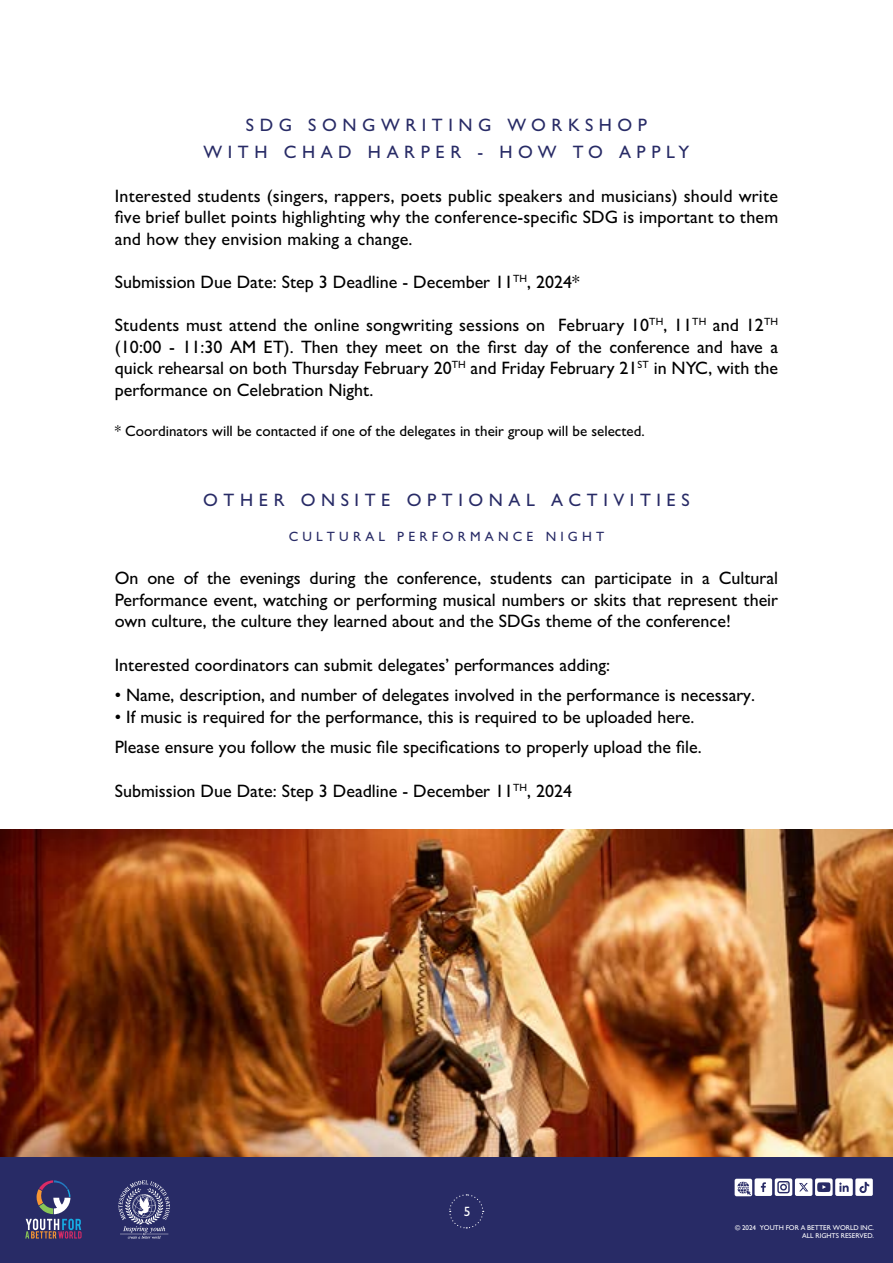
<style>
.page{position:relative;width:893px;height:1263px;background:#fff}
.page>*{position:absolute;margin:0;border:0;box-sizing:border-box;transform-origin:0 0}
.t1{font:500 18px/21.6px "Gill Sans";color:#000}
.t2{font:500 18px "Gill Sans";letter-spacing:.31em;color:#282b66}
.t3{font:500 15px "Gill Sans";color:#000}
.t4{font:500 13.5px "Gill Sans";letter-spacing:.31em;color:#282b66}
.t5{font:500 13.5px "Gill Sans";color:#fff}
.t6{font:500 10.5px "Gill Sans";color:#000}
.t7{font:500 7.05px "Gill Sans";letter-spacing:-.01em;color:#fff}
</style>
<div class="page">
<div style="left:0;top:1156px;width:893px;height:107px;background:#282b66"></div>
<svg style="left:735px;top:1178px;width:138px;height:18px"></svg>
<svg style="left:118px;top:1180px;width:52px;height:58px"></svg>
<svg style="left:25px;top:1180px;width:57px;height:58px"></svg>
<svg style="left:449px;top:1194px;width:35px;height:35px"></svg>
<img style="left:0;top:829px;width:893px;height:327px">
<p class="t2" style="left:246px;top:115px;width:48px">S D G</p>
<p class="t2" style="left:308px;top:115px;width:185px">S O N G W R TI NI G</p>
<p class="t2" style="left:507px;top:115px;width:141px">W O R K S H O P</p>
<p class="t2" style="left:284px;top:142px;width:70px">CHAD</p>
<p class="t2" style="left:499px;top:142px;width:59px">HOW</p>
<p class="t2" style="left:573px;top:142px;width:32px">TO</p>
<p class="t2" style="left:368px;top:142px;width:95px">HARPER</p>
<p class="t2" style="left:619px;top:142px;width:72px">APPLY</p>
<p class="t2" style="left:204px;top:142px;width:65px">WITH</p>
<p class="t1" style="left:115px;top:184px;width:665px;text-align:justify">Interested students (singers, rappers, poets public speakers and musicians) should write five brief bullet points highlighting why the conference-specific SDG is important to them and how they envision making a change.</p>
<p class="t1" style="left:527px;top:271px;width:54px">, 2024*</p>
<p class="t2" style="left:477px;top:142px;width:6px">-</p>
<p class="t6" style="left:513px;top:272px;width:15px">TH</p>
<p class="t1" style="left:115px;top:271px;width:400px">Submission Due Date: Step 3 Deadline - December 11</p>
<p class="t6" style="left:649px;top:315px;width:16px">TH</p>
<p class="t6" style="left:692px;top:315px;width:16px">TH</p>
<p class="t6" style="left:764px;top:315px;width:16px">TH</p>
<p class="t1" style="left:183px;top:314px;width:597px;text-indent:-68px">Students must attend the online songwriting sessions on<br>11:30 AM ET .) Then they meet on the first day of the conference and have a</p>
<p class="t1" style="left:558px;top:314px;width:92px">February 10</p>
<p class="t1" style="left:713px;top:314px;width:52px">and 12</p>
<p class="t1" style="left:663px;top:314px;width:30px">, 11</p>
<p class="t1" style="left:115px;top:336px;width:60px">(10:00 -</p>
<p class="t6" style="left:638px;top:359px;width:13px">ST</p>
<p class="t6" style="left:452px;top:359px;width:15px">TH</p>
<p class="t1" style="left:471px;top:357px;width:168px">and Friday February 21</p>
<p class="t1" style="left:654px;top:357px;width:126px">in NYC, with the</p>
<p class="t1" style="left:115px;top:357px;width:338px">quick rehearsal on both Thursday February 20 performance on Celebration Night.</p>
<p class="t3" style="left:115px;top:422px;width:531px">* Coordinators will be contacted if one of the delegates in their group will be selected.</p>
<p class="t2" style="left:203px;top:489px;width:83px">OTHER</p>
<p class="t2" style="left:301px;top:489px;width:91px">ONSITE</p>
<p class="t2" style="left:407px;top:489px;width:130px">OPTIONAL</p>
<p class="t2" style="left:551px;top:489px;width:140px">ACTIVITIES</p>
<p class="t4" style="left:289px;top:528px;width:98px">CULTURAL</p>
<p class="t4" style="left:397px;top:528px;width:138px">PERFORMANCE</p>
<p class="t4" style="left:546px;top:528px;width:60px">NIGHT</p>
<p class="t1" style="left:115px;top:567px;width:665px">On<br>Performance event, watching or performing musical numbers or skits that represent their own culture, the culture they learned about and the SDGs theme of the conference!</p>
<p class="t1" style="left:115px;top:653px;width:497px">Interested coordinators can submit delegates’ performances adding:</p>
<p class="t1" style="left:115px;top:684px;width:642px">• Name, description, and number of delegates involved in the performance is necessary.</p>
<p class="t1" style="left:115px;top:701px;width:588px;line-height:30.6px">• If music is required for the performance, this is required to be uploaded here.<br>Please ensure you follow the music file specifications to properly upload the file.</p>
<p class="t1" style="left:527px;top:779px;width:46px">, 2024</p>
<p class="t1" style="left:184px;top:567px;width:16px">of</p>
<p class="t1" style="left:397px;top:567px;width:86px">conference,</p>
<p class="t1" style="left:719px;top:567px;width:61px">Cultural</p>
<p class="t1" style="left:207px;top:567px;width:25px">the</p>
<p class="t1" style="left:310px;top:567px;width:47px">during</p>
<p class="t1" style="left:364px;top:567px;width:25px">the</p>
<p class="t1" style="left:490px;top:567px;width:64px">students</p>
<p class="t1" style="left:240px;top:567px;width:63px">evenings</p>
<p class="t1" style="left:594px;top:567px;width:79px">participate</p>
<p class="t1" style="left:680px;top:567px;width:14px">in</p>
<p class="t1" style="left:147px;top:567px;width:29px">one</p>
<p class="t1" style="left:561px;top:567px;width:26px">can</p>
<p class="t1" style="left:702px;top:567px;width:9px">a</p>
<p class="t6" style="left:513px;top:781px;width:15px">TH</p>
<p class="t1" style="left:115px;top:779px;width:400px">Submission Due Date: Step 3 Deadline - December 11</p>
<p class="t5" style="left:464px;top:1203px;width:8px">5</p>
<p class="t7" style="left:735px;top:1223px;width:22px">© 2024</p>
<p class="t7" style="left:760px;top:1223px;width:116px">YOUTH FOR A BETTER WORLD INC.</p>
<p class="t7" style="left:802px;top:1231px;width:73px">ALL RIGHTS RESERVED.</p>
</div>
